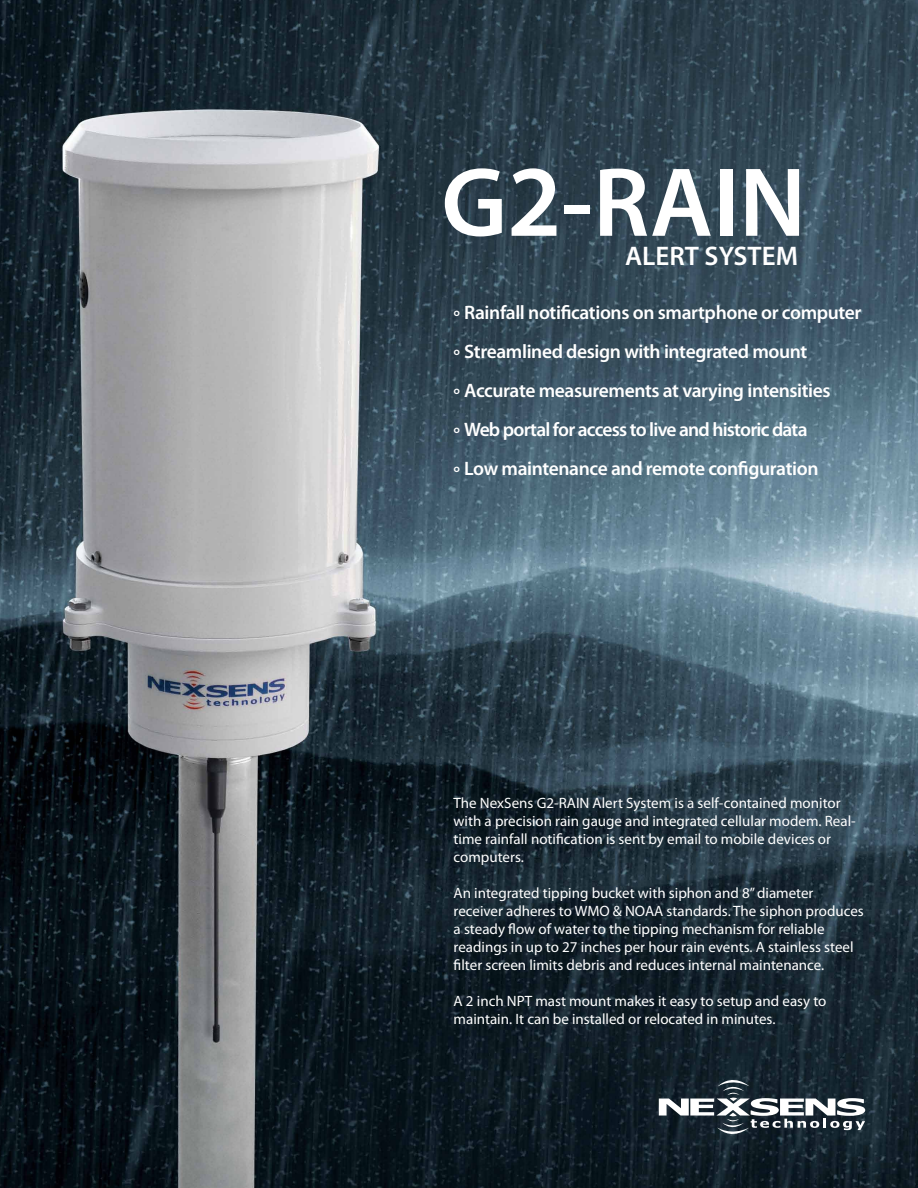
<style>
.page{position:relative;width:918px;height:1188px;background:#fff}
.page>*{position:absolute;margin:0;border:0;box-sizing:border-box;transform-origin:0 0}
.t1{font:600 99px "Myriad Pro";color:#fff}
.t2{font:600 27px "Myriad Pro";color:#fff}
.t3{font:600 19.5px/39px "Myriad Pro";letter-spacing:-.02em;color:#fff}
.t4{font:15px/18px "Myriad Pro";color:#fff}
.s1{font-size:102px}
</style>
<div class="page">
<img style="left:0;top:0;width:918px;height:1188px">
<svg style="left:0;top:851px;width:28px;height:337px;background:#071017"></svg>
<svg style="left:659px;top:1072px;width:206px;height:70px;background:#424e56"></svg>
<h1 class="t1" style="left:441px;top:140px;width:366px">G<span class="s1">2</span>-RAIN</h1>
<h2 class="t2" style="left:625px;top:239px;width:175px">ALERT SYSTEM</h2>
<h3 class="t3" style="left:454px;top:293px;width:409px">° Rainfall notifications on smartphone or computer ° Streamlined design with integrated mount<br>° Accurate measurements at varying intensities<br>° Web portal for access to live and historic data<br>° Low maintenance and remote configuration</h3>
<p class="t4" style="left:454px;top:793px;width:404px">The NexSens G2-RAIN Alert System is a self-contained monitor with a precision rain gauge and integrated cellular modem. Real&shy;time rainfall notification is sent by email to mobile devices or computers.</p>
<p class="t4" style="left:454px;top:883px;width:412px">An integrated tipping bucket with siphon and 8” diameter receiver adheres to WMO &amp; NOAA standards. The siphon produces a steady flow of water to the tipping mechanism for reliable readings in up to 27 inches per hour rain events. A stainless steel filter screen limits debris and reduces internal maintenance.</p>
<p class="t4" style="left:454px;top:991px;width:374px">A 2 inch NPT mast mount makes it easy to setup and easy to maintain. It can be installed or relocated in minutes.</p>
</div>
